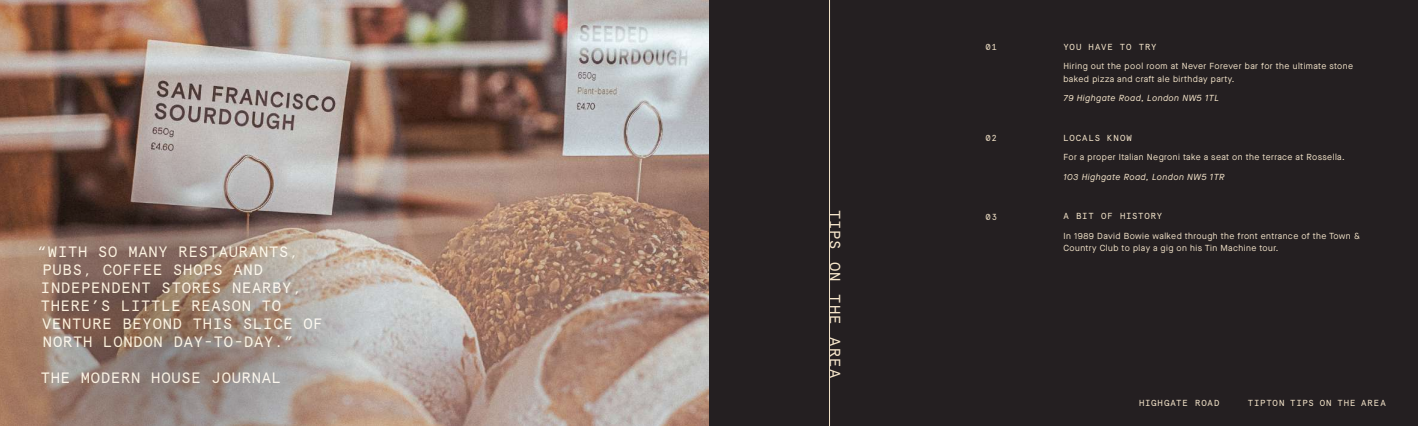
<style>
.page{position:relative;width:1418px;height:426px;background:#fff}
.page>*{position:absolute;margin:0;border:0;box-sizing:border-box;transform-origin:0 0}
.t1{font:15px/18px "Apercu Mono Pro";letter-spacing:.05em;color:#f6e6cb}
.t2{font:15px "Apercu Mono Pro";letter-spacing:.08em;color:#f6e6cb}
.t3{font:8.75px/12.5px "Maison Neue";letter-spacing:.05em;color:#f6e6cb}
.t4{font:8.75px "Apercu Mono Pro";letter-spacing:.09em;color:#f6e6cb}
.t5{font:italic 8.75px "Maison Neue";letter-spacing:.05em;color:#f6e6cb}
</style>
<div class="page">
<div style="left:709px;top:0;width:708px;height:425px;background:#241f21"></div>
<img style="left:0;top:0;width:709px;height:425px">
<hr style="left:829px;top:0;width:1px;height:425px;background:#f6e6cb">
<svg style="left:0;top:139px;width:367px;height:286px;background:#968277"></svg>
<h1 class="t1" style="left:38px;top:241px;width:286px">“WITH SO MANY RESTAURANTS,<br>PUBS, COFFEE SHOPS AND<br>INDEPENDENT STORES NEARBY,<br>THERE’S LITTLE REASON TO<br>VENTURE BEYOND THIS SLICE OF<br>NORTH LONDON DAY-TO-DAY.”</h1>
<h1 class="t1" style="left:41px;top:367px;width:242px">THE MODERN HOUSE JOURNAL</h1>
<h1 class="t2" style="left:846px;top:209px;width:170px;rotate:90deg">TIPS ON THE AREA</h1>
<p class="t4" style="left:985px;top:40px;width:13px">01</p>
<p class="t4" style="left:985px;top:131px;width:13px">02</p>
<p class="t4" style="left:985px;top:210px;width:13px">03</p>
<p class="t4" style="left:1063px;top:40px;width:94px">YOU HAVE TO TRY</p>
<p class="t3" style="left:1063px;top:60px;width:291px">Hiring out the pool room at Never Forever bar for the ultimate stone baked pizza and craft ale birthday party.</p>
<p class="t5" style="left:1063px;top:92px;width:157px">79 Highgate Road, London NW5 1TL</p>
<p class="t4" style="left:1063px;top:130px;width:70px">LOCALS KNOW</p>
<p class="t3" style="left:1063px;top:150px;width:283px">For a proper Italian Negroni take a seat on the terrace at Rossella.</p>
<p class="t5" style="left:1063px;top:171px;width:163px">103 Highgate Road, London NW5 1TR</p>
<p class="t4" style="left:1063px;top:209px;width:100px">A BIT OF HISTORY</p>
<p class="t3" style="left:1063px;top:229px;width:298px">In 1989 David Bowie walked through the front entrance of the Town &amp;<br>Country Club to play a gig on his Tin Machine tour.</p>
<p class="t4" style="left:1138px;top:395px;width:82px">HIGHGATE ROAD</p>
<p class="t4" style="left:1247px;top:395px;width:139px">TIPTON TIPS ON THE AREA</p>
</div>
